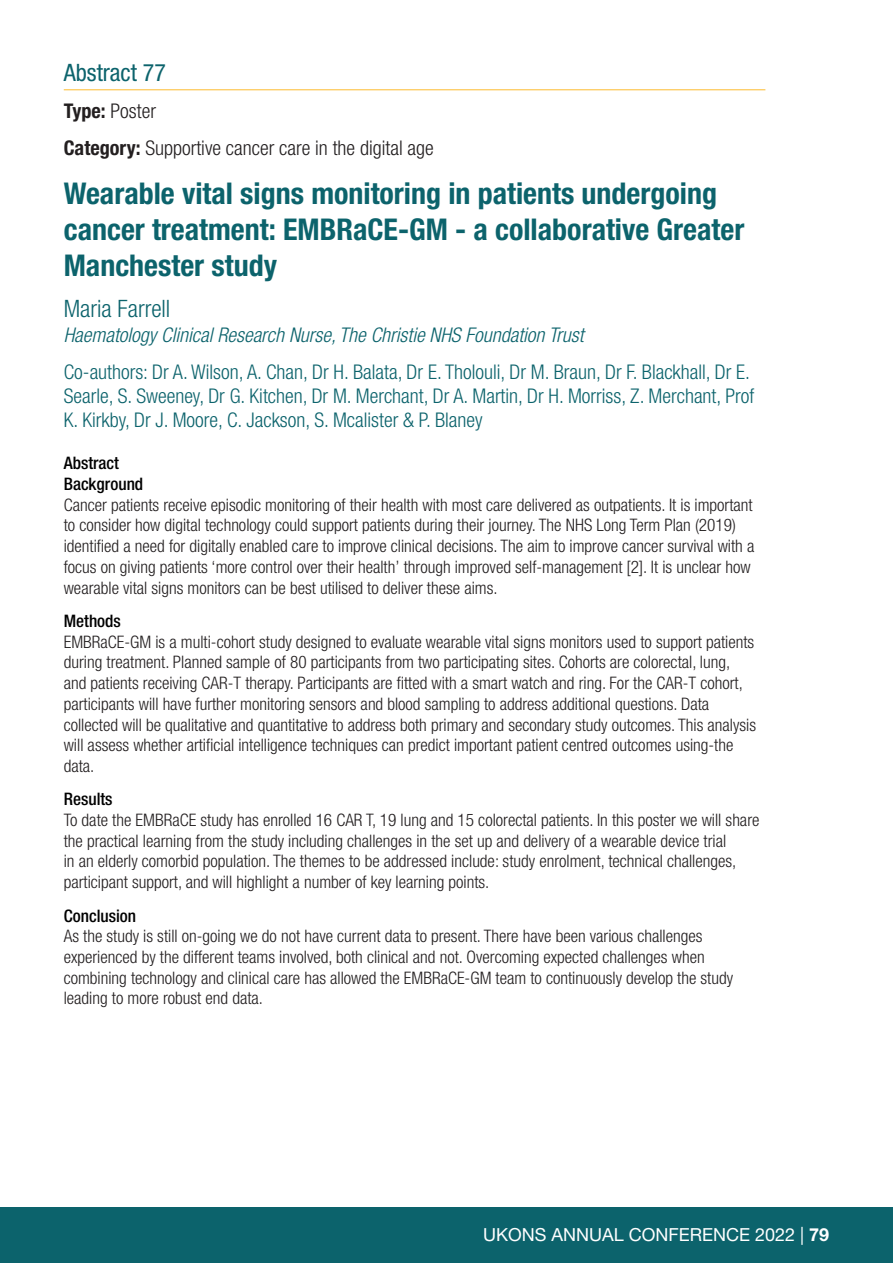
<style>
.page{position:relative;width:893px;height:1263px;background:#fff}
.page>*{position:absolute;margin:0;border:0;box-sizing:border-box;transform-origin:0 0}
.Abstract_title{font:700 condensed 30px/36px "Helvetica Neue LT Std";color:#0c636c}
.Abstract_author{font:300 condensed 24px "Helvetica Neue LT Std";color:#0c636c}
.Abstract_1_etc{font:condensed 24px "Helvetica Neue LT Std";color:#0c636c}
.Abstract_co-authors{font:300 condensed 20.25px/24.3px "Helvetica Neue LT Std";color:#0c636c}
.Abstract_author_deta{font:italic 300 condensed 20.25px "Helvetica Neue LT Std";color:#0c636c}
.Abstract_type___cate{font:300 condensed 20.25px "Helvetica Neue LT Std";color:#231f20}
.t1{font:18px "Helvetica Neue LT Std";color:#fff}
.Abstract_Body_text{font:300 condensed 17.25px/20.7px "Helvetica Neue LT Std";color:#231f20}
.Abstract_sub_head{font:500 condensed 17.25px "Helvetica Neue LT Std";color:#000}
.s1{font-weight:700}
</style>
<div class="page">
<div style="left:0;top:1208px;width:893px;height:55px;background:#0c636c"></div>
<hr style="left:64px;top:89px;width:701px;height:1px;background:#fdbb2e">
<p class="Abstract_1_etc" style="left:64px;top:59px;width:104px">Abstract 77</p>
<p class="Abstract_type___cate" style="left:64px;top:99px;width:94px"><span class="s1">Type:</span> Poster</p>
<p class="Abstract_type___cate" style="left:64px;top:136px;width:372px"><span class="s1">Category:</span> Supportive cancer care in the digital age</p>
<p class="Abstract_title" style="left:64px;top:175px;width:682px">Wearable vital signs monitoring in patients undergoing cancer treatment: EMBRaCE-GM - a collaborative Greater<br>Manchester study</p>
<p class="Abstract_author" style="left:64px;top:295px;width:108px">Maria Farrell</p>
<p class="Abstract_author_deta" style="left:64px;top:323px;width:521px">Haematology Clinical Research Nurse, The Christie NHS Foundation Trust</p>
<p class="Abstract_co-authors" style="left:64px;top:359px;width:692px">Co-authors: Dr A. Wilson, A. Chan, Dr H. Balata, Dr E. Tholouli, Dr M. Braun, Dr F. Blackhall, Dr E.<br>Searle, S. Sweeney, Dr G. Kitchen, Dr M. Merchant, Dr A. Martin, Dr H. Morriss, Z. Merchant, Prof<br>K. Kirkby, Dr J. Moore, C. Jackson, S. Mcalister &amp; P. Blaney</p>
<p class="Abstract_sub_head" style="left:64px;top:453px;width:57px">Abstract</p>
<p class="Abstract_sub_head" style="left:64px;top:474px;width:81px">Background</p>
<p class="Abstract_Body_text" style="left:64px;top:494px;width:692px">Cancer patients receive episodic monitoring of their health with most care delivered as outpatients. It is important to consider how digital technology could support patients during their journey. The NHS Long Term Plan (2019) identified a need for digitally enabled care to improve clinical decisions. The aim to improve cancer survival with a focus on giving patients ‘more control over their health’ through improved self-management [2]. It is unclear how wearable vital signs monitors can be best utilised to deliver these aims.</p>
<p class="Abstract_sub_head" style="left:64px;top:611px;width:59px">Methods</p>
<p class="Abstract_Body_text" style="left:64px;top:631px;width:694px">EMBRaCE-GM is a multi-cohort study designed to evaluate wearable vital signs monitors used to support patients during treatment. Planned sample of 80 participants from two participating sites. Cohorts are colorectal, lung, and patients receiving CAR-T therapy. Participants are fitted with a smart watch and ring. For the CAR-T cohort, participants will have further monitoring sensors and blood sampling to address additional questions. Data collected will be qualitative and quantitative to address both primary and secondary study outcomes. This analysis will assess whether artificial intelligence techniques can predict important patient centred outcomes using-the data.</p>
<p class="Abstract_sub_head" style="left:64px;top:789px;width:50px">Results</p>
<p class="Abstract_Body_text" style="left:64px;top:809px;width:697px">To date the EMBRaCE study has enrolled 16 CAR T, 19 lung and 15 colorectal patients. In this poster we will share the practical learning from the study including challenges in the set up and delivery of a wearable device trial<br>in an elderly comorbid population. The themes to be addressed include: study enrolment, technical challenges, participant support, and will highlight a number of key learning points.</p>
<p class="Abstract_sub_head" style="left:64px;top:905px;width:74px">Conclusion</p>
<p class="Abstract_Body_text" style="left:64px;top:926px;width:671px">As the study is still on-going we do not have current data to present. There have been various challenges experienced by the different teams involved, both clinical and not. Overcoming expected challenges when combining technology and clinical care has allowed the EMBRaCE-GM team to continuously develop the study leading to more robust end data.</p>
<p class="t1" style="left:483px;top:1223px;width:348px">UKONS ANNUAL CONFERENCE 2022 | <span class="s1">79</span></p>
</div>
